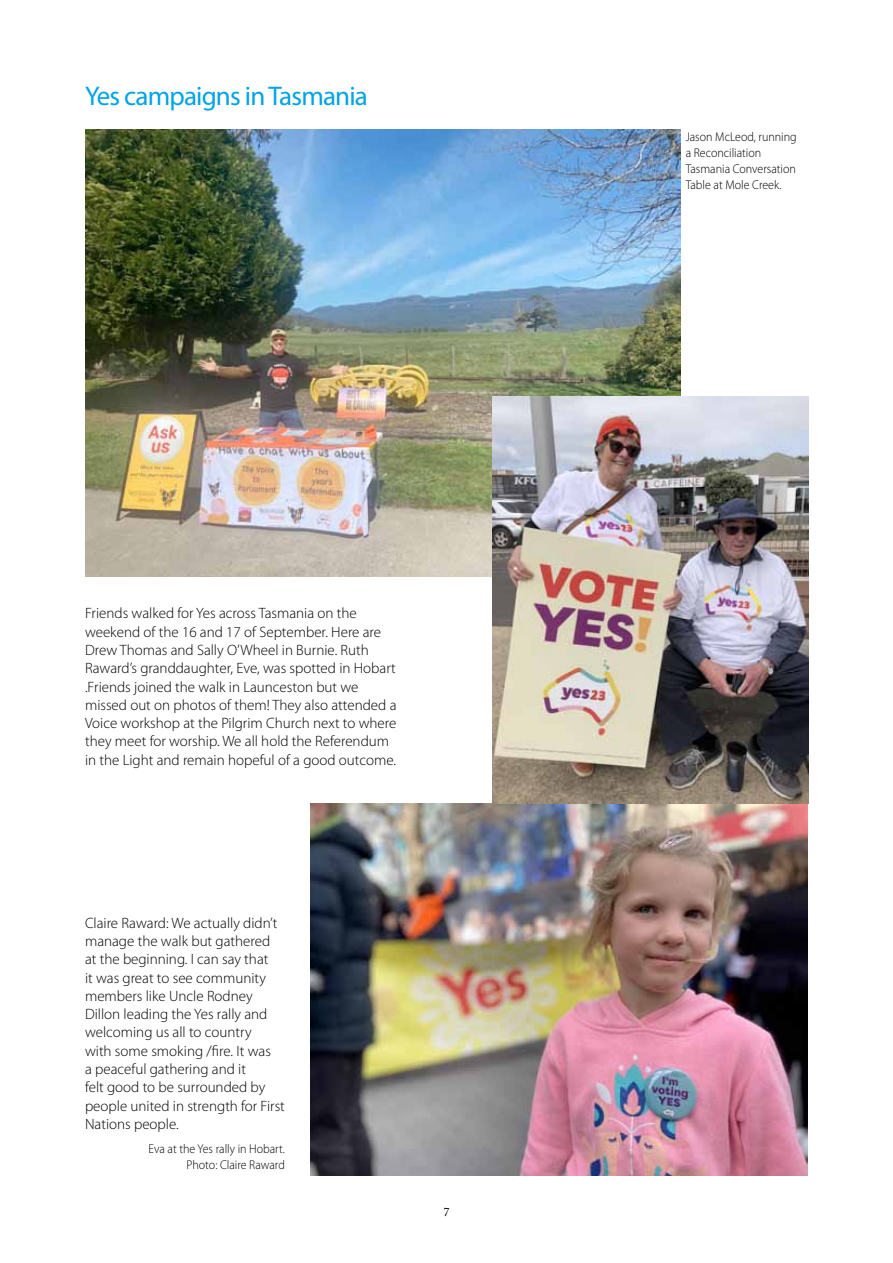
<style>
.page{position:relative;width:893px;height:1263px;background:#fff}
.page>*{position:absolute;margin:0;border:0;box-sizing:border-box;transform-origin:0 0}
.t1{font:27px "Myriad Pro";letter-spacing:-.03em;color:#00a4e4}
.t2{font:300 15px/18.3px "Myriad Pro";color:#000}
.t3{font:300 12.75px/15.9px "Myriad Pro";color:#000;text-align:right;scale:.94 1}
.t4{font:12px "Adobe Caslon Pro";color:#000}
</style>
<div class="page">
<img style="left:310px;top:803px;width:498px;height:373px">
<img style="left:85px;top:130px;width:595px;height:446px">
<img style="left:493px;top:397px;width:315px;height:406px">
<h1 class="t1" style="left:85px;top:80px;width:284px">Yes campaigns in Tasmania</h1>
<p class="t2" style="left:85px;top:604px;width:313px">Friends walked for Yes across Tasmania on the weekend of the 16 and 17 of September. Here are Drew Thomas and Sally O’Wheel in Burnie. Ruth Raward’s granddaughter, Eve, was spotted in Hobart .Friends joined the walk in Launceston but we missed out on photos of them! They also attended a Voice workshop at the Pilgrim Church next to where they meet for worship. We all hold the Referendum in the Light and remain hopeful of a good outcome.</p>
<p class="t2" style="left:85px;top:913px;width:201px">Claire Raward: We actually didn’t manage the walk but gathered at the beginning. I can say that<br>it was great to see community members like Uncle Rodney<br>Dillon leading the Yes rally and welcoming us all to country<br>with some smoking /fire. It was<br>a peaceful gathering and it<br>felt good to be surrounded by people united in strength for First<br>Nations people.</p>
<p class="t3" style="left:149px;top:1140px;width:147px">Eva at the Yes rally in Hobart.<br>Photo: Claire Raward</p>
<p class="t4" style="left:443px;top:1205px;width:7px">7</p>
<p class="t3" style="left:686px;top:129px;width:120px;text-align:left">Jason McLeod, running a Reconciliation<br>Tasmania Conversation<br>Table at Mole Creek.</p>
</div>
